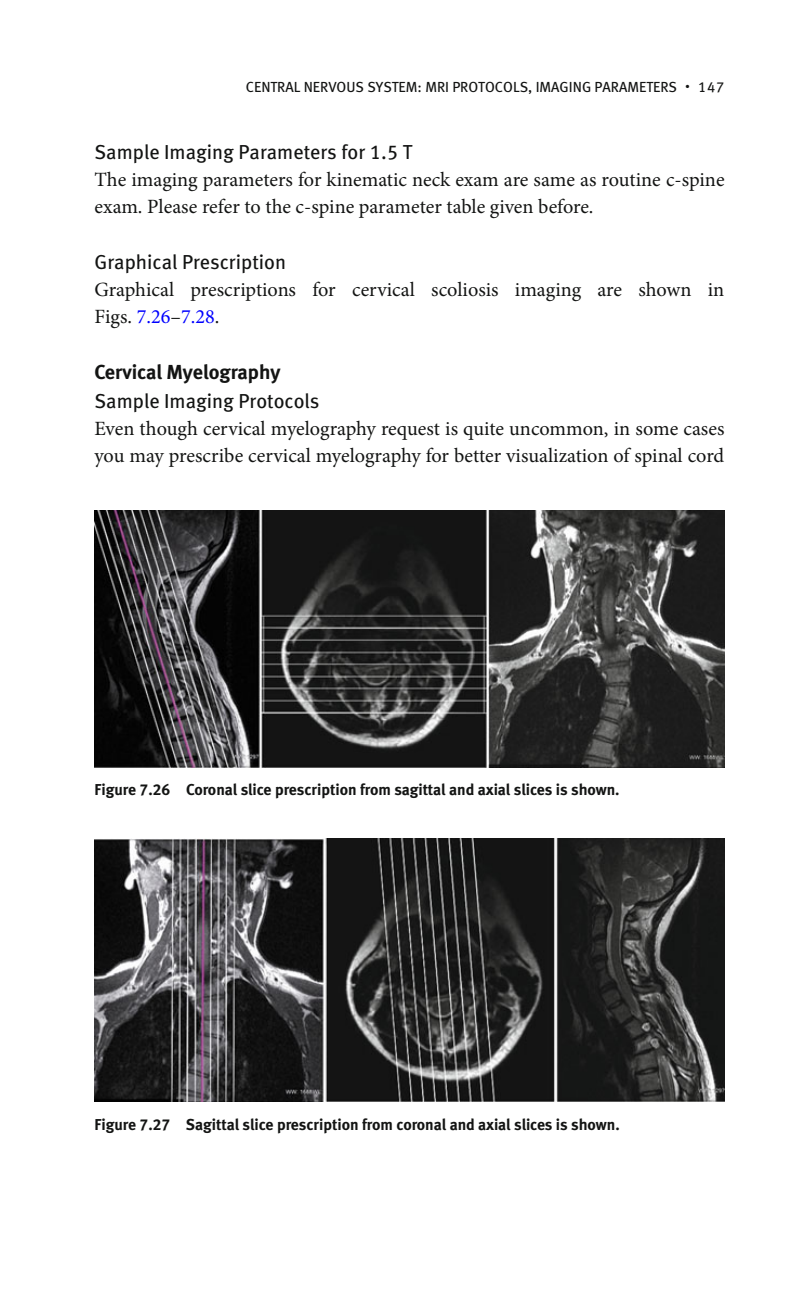
<style>
.page{position:relative;width:810px;height:1296px;background:#fff}
.page>*{position:absolute;margin:0;border:0;box-sizing:border-box;transform-origin:0 0}
.t1{font:20.25px/27px "Minion Pro";color:#131413}
.t2{font:20.25px "Meta Book LF";color:#131413}
.t3{font:20.25px "Meta Bold LF";color:#131413}
.t4{font:15.75px "Meta Bold LF";letter-spacing:-.005em;color:#131413}
.t5{font:14.62px "Meta Book LF";color:#131413}
.t6{font:4.5px "Zapf Dingbats";color:#131413}
.s1{color:#00f}
</style>
<div class="page">
<img style="left:95px;top:510px;width:629px;height:257px">
<img style="left:95px;top:839px;width:629px;height:263px">
<p class="t5" style="left:246px;top:82px;width:433px">CENTRAL NERVOUS SYSTEM: MRI PROTOCOLS, IMAGING PARAMETERS</p>
<p class="t6" style="left:686px;top:84px;width:5px">●</p>
<p class="t5" style="left:698px;top:81px;width:28px">147</p>
<p class="t2" style="left:94px;top:144px;width:319px">Sample Imaging Parameters for 1.5 T</p>
<p class="t1" style="left:94px;top:167px;width:632px">The imaging parameters for kinematic neck exam are same as routine c-spine exam. Please refer to the c-spine parameter table given before.</p>
<p class="t2" style="left:94px;top:254px;width:193px">Graphical Prescription</p>
<p class="t1" style="left:94px;top:278px;width:631px">Graphical prescriptions for cervical scoliosis imaging are shown in<br>Figs. <span class="s1">7.26</span> – <span class="s1">7.28</span> .</p>
<p class="t3" style="left:94px;top:364px;width:188px">Cervical Myelography</p>
<p class="t2" style="left:94px;top:394px;width:227px">Sample Imaging Protocols</p>
<p class="t1" style="left:94px;top:417px;width:632px">Even though cervical myelography request is quite uncommon, in some cases you may prescribe cervical myelography for better visualization of spinal cord</p>
<p class="t4" style="left:94px;top:783px;width:527px">Figure 7.26 Coronal slice prescription from sagittal and axial slices is shown.</p>
<p class="t4" style="left:94px;top:1118px;width:527px">Figure 7.27 Sagittal slice prescription from coronal and axial slices is shown.</p>
</div>
